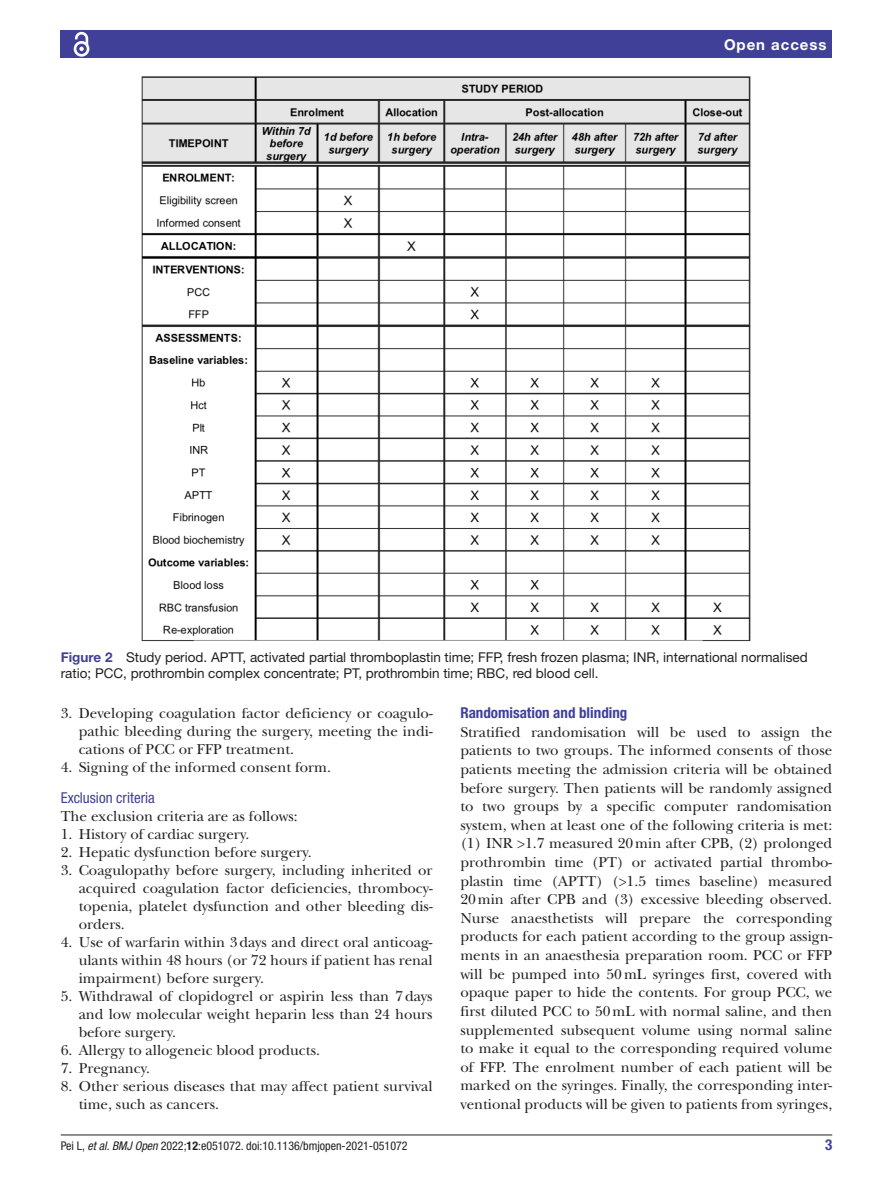
<style>
.page{position:relative;width:893px;height:1191px;background:#fff}
.page>*{position:absolute;margin:0;border:0;box-sizing:border-box;transform-origin:0 0}
.t1{font:15px/18.6px "New Baskerville";color:#231f20;text-align:justify}
.t2{font:700 condensed 15px "Helvetica Neue LT Std";color:#414099}
.t3{font:condensed 15px "Helvetica Neue LT Std";color:#414099}
.t4{font:700 15px "Helvetica Neue LT Std";letter-spacing:.065em;color:#fff}
.t5{font:13.5px/16.2px "Helvetica Neue LT Std";color:#231f20}
.t6{font:condensed 12px "Helvetica Neue LT Std";color:#231f20}
.s1{font-weight:700;color:#414099}
.s2{font-style:italic}
.s3{font-weight:700}
</style>
<div class="page">
<hr style="left:61px;top:1134px;width:771px;height:1px;background:#231f20">
<div style="left:61px;top:31px;width:771px;height:27px;background:#414099"></div>
<svg style="left:73px;top:31px;width:17px;height:26px"></svg>
<img style="left:141px;top:76px;width:610px;height:566px">
<p class="t4" style="left:724px;top:35px;width:104px">Open access</p>
<p class="t5" style="left:61px;top:648px;width:748px"><span class="s1">Figure 2</span> Study period. APTT, activated partial thromboplastin time; FFP, fresh frozen plasma; INR, international normalised ratio; PCC, prothrombin complex concentrate; PT, prothrombin time; RBC, red blood cell.</p>
<p class="t1" style="left:79px;top:704px;width:355px;line-height:18px;text-indent:-18px">3. Developing coagulation factor deficiency or coagulo&shy;pathic bleeding during the surgery, meeting the indi&shy;cations of PCC or FFP treatment.</p>
<p class="t1" style="left:61px;top:757px;width:272px">4. Signing of the informed consent form.</p>
<p class="t3" style="left:61px;top:789px;width:96px">Exclusion criteria</p>
<p class="t1" style="left:61px;top:807px;width:238px">The exclusion criteria are as follows:</p>
<p class="t1" style="left:61px;top:825px;width:190px">1. History of cardiac surgery.</p>
<p class="t1" style="left:61px;top:843px;width:252px">2. Hepatic dysfunction before surgery.</p>
<p class="t1" style="left:79px;top:861px;width:355px;line-height:18px;text-indent:-18px">3. Coagulopathy before surgery, including inherited or acquired coagulation factor deficiencies, thrombocy&shy;topenia, platelet dysfunction and other bleeding dis&shy;orders.</p>
<p class="t1" style="left:79px;top:933px;width:355px;line-height:18px;text-indent:-18px">4. Use of warfarin within 3days and direct oral anticoag&shy;ulants within 48 hours (or 72 hours if patient has renal impairment) before surgery.</p>
<p class="t1" style="left:79px;top:987px;width:355px;line-height:18px;text-indent:-18px">5. Withdrawal of clopidogrel or aspirin less than 7days and low molecular weight heparin less than 24 hours before surgery.</p>
<p class="t1" style="left:61px;top:1041px;width:261px">6. Allergy to allogeneic blood products.</p>
<p class="t1" style="left:61px;top:1059px;width:91px">7. Pregnancy.</p>
<p class="t1" style="left:79px;top:1077px;width:355px;line-height:18px;text-indent:-18px">8. Other serious diseases that may affect patient survival time, such as cancers.</p>
<p class="t2" style="left:460px;top:704px;width:169px">Randomisation and blinding</p>
<p class="t1" style="left:460px;top:722px;width:373px">Stratified randomisation will be used to assign the patients to two groups. The informed consents of those patients meeting the admission criteria will be obtained before surgery. Then patients will be randomly assigned to two groups by a specific computer randomisation system, when at least one of the following criteria is met: (1) INR &gt;1.7 measured 20min after CPB, (2) prolonged prothrombin time (PT) or activated partial thrombo&shy;plastin time (APTT) (&gt;1.5 times baseline) measured 20min after CPB and (3) excessive bleeding observed.<br>Nurse anaesthetists will prepare the corresponding products for each patient according to the group assign&shy;ments in an anaesthesia preparation room. PCC or FFP will be pumped into 50mL syringes first, covered with opaque paper to hide the contents. For group PCC, we first diluted PCC to 50mL with normal saline, and then supplemented subsequent volume using normal saline to make it equal to the corresponding required volume of FFP. The enrolment number of each patient will be marked on the syringes. Finally, the corresponding inter&shy;ventional products will be given to patients from syringes,</p>
<p class="t6" style="left:61px;top:1138px;width:348px">Pei L, <span class="s2">et al</span>. <span class="s2">BMJ Open</span> 2022;<span class="s3">12</span>:e051072. doi:10.1136/bmjopen-2021-051072</p>
<p class="t2" style="left:825px;top:1135px;width:9px">3</p>
</div>
